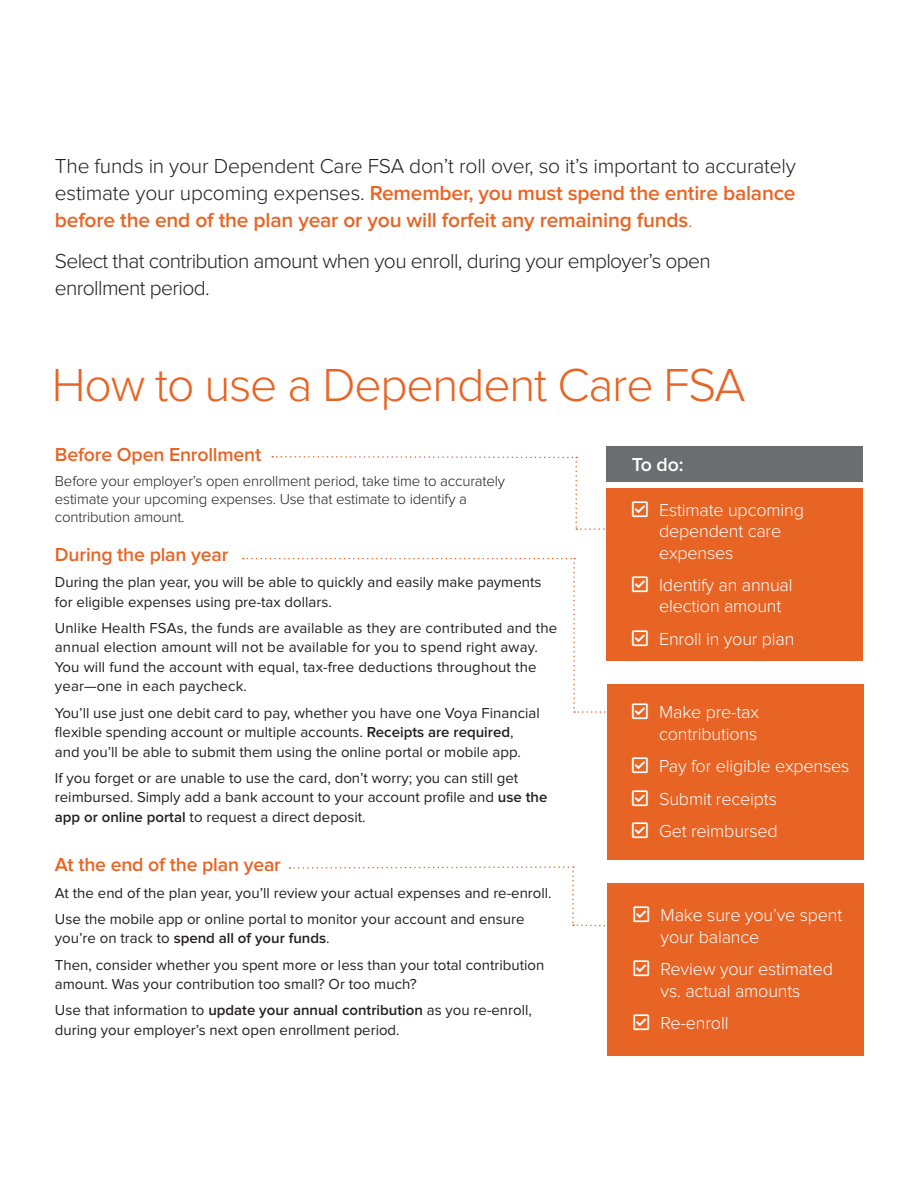
<style>
.page{position:relative;width:918px;height:1188px;background:#fff}
.page>*{position:absolute;margin:0;border:0;box-sizing:border-box;transform-origin:0 0}
.t1{font:300 48px "Proxima Nova";letter-spacing:-.025em;color:#e86424}
.t2{font:300 21px/27px "Proxima Nova";letter-spacing:-.03em;color:#231f20;text-align:justify}
.t3{font:600 19.5px "Proxima Nova";letter-spacing:-.01em;color:#e86424}
.t4{font:600 19.5px "Proxima Nova";color:#fff}
.t5{font:300 18px/21.6px "Proxima Nova";letter-spacing:-.01em;color:#fff}
.t6{font:15px/19.5px "Proxima Nova";color:#231f20}
.t7{font:300 15px/18px "Proxima Nova";letter-spacing:-.01em;color:#231f20}
.s1{font-weight:600;color:#e86424}
.s2{color:#e86424}
.s3{font-weight:600}
</style>
<div class="page">
<div style="left:607px;top:446px;width:256px;height:35px;background:#6c6d70"></div>
<div style="left:607px;top:489px;width:256px;height:172px;background:#e86424"></div>
<div style="left:608px;top:684px;width:256px;height:176px;background:#e86424"></div>
<div style="left:608px;top:883px;width:256px;height:173px;background:#e86424"></div>
<svg style="left:272px;top:455px;width:341px;height:75px"></svg>
<svg style="left:243px;top:558px;width:365px;height:155px"></svg>
<svg style="left:289px;top:866px;width:319px;height:61px"></svg>
<p class="t2" style="left:55px;top:153px;width:743px">The funds in your Dependent Care FSA don’t roll over, so it’s important to accurately estimate your upcoming expenses. <span class="s1">Remember, you must spend the entire balance before the end of the plan year or you will forfeit any remaining funds</span><span class="s2">.</span></p>
<p class="t2" style="left:55px;top:247px;width:657px">Select that contribution amount when you enroll, during your employer’s open enrollment period.</p>
<p class="t1" style="left:52px;top:357px;width:695px">How to use a Dependent Care FSA</p>
<p class="t3" style="left:55px;top:444px;width:208px">Before Open Enrollment</p>
<p class="t7" style="left:55px;top:472px;width:452px">Before your employer’s open enrollment period, take time to accurately estimate your upcoming expenses. Use that estimate to identify a contribution amount.</p>
<p class="t3" style="left:55px;top:543px;width:175px">During the plan year</p>
<p class="t6" style="left:55px;top:573px;width:488px">During the plan year, you will be able to quickly and easily make payments for eligible expenses using pre-tax dollars.</p>
<p class="t6" style="left:55px;top:618px;width:504px">Unlike Health FSAs, the funds are available as they are contributed and the annual election amount will not be available for you to spend right away.<br>You will fund the account with equal, tax-free deductions throughout the year—one in each paycheck.</p>
<p class="t6" style="left:55px;top:703px;width:486px">You’ll use just one debit card to pay, whether you have one Voya Financial flexible spending account or multiple accounts. <span class="s3">Receipts are required</span>, and you’ll be able to submit them using the online portal or mobile app.</p>
<p class="t6" style="left:55px;top:768px;width:494px">If you forget or are unable to use the card, don’t worry; you can still get reimbursed. Simply add a bank account to your account profile and <span class="s3">use the app or online portal</span> to request a direct deposit.</p>
<p class="t3" style="left:55px;top:854px;width:228px">At the end of the plan year</p>
<p class="t6" style="left:55px;top:883px;width:498px">At the end of the plan year, you’ll review your actual expenses and re-enroll.</p>
<p class="t6" style="left:55px;top:909px;width:471px">Use the mobile app or online portal to monitor your account and ensure you’re on track to <span class="s3">spend all of your funds</span>.</p>
<p class="t6" style="left:55px;top:955px;width:491px">Then, consider whether you spent more or less than your total contribution amount. Was your contribution too small? Or too much?</p>
<p class="t6" style="left:55px;top:1001px;width:479px">Use that information to <span class="s3">update your annual contribution</span> as you re-enroll, during your employer’s next open enrollment period.</p>
<p class="t4" style="left:632px;top:454px;width:53px">To do:</p>
<p class="t5" style="left:659px;top:500px;width:146px;text-indent:-27px">★ Estimate upcoming dependent care expenses</p>
<p class="t5" style="left:659px;top:575px;width:135px;line-height:21px;text-indent:-27px">★ Identify an annual election amount</p>
<p class="t5" style="left:632px;top:628px;width:164px">★ Enroll in your plan</p>
<p class="t5" style="left:632px;top:702px;width:129px;text-align:right">★ Make pre-tax contributions</p>
<p class="t5" style="left:632px;top:756px;width:219px">★ Pay for eligible expenses</p>
<p class="t5" style="left:632px;top:788px;width:146px">★ Submit receipts</p>
<p class="t5" style="left:632px;top:821px;width:147px">★ Get reimbursed</p>
<p class="t5" style="left:661px;top:905px;width:183px;text-indent:-27px">★ Make sure you’ve spent your balance</p>
<p class="t5" style="left:634px;top:959px;width:201px;text-align:center">★ Review your estimated vs. actual amounts</p>
<p class="t5" style="left:634px;top:1013px;width:96px">★ Re-enroll</p>
</div>
